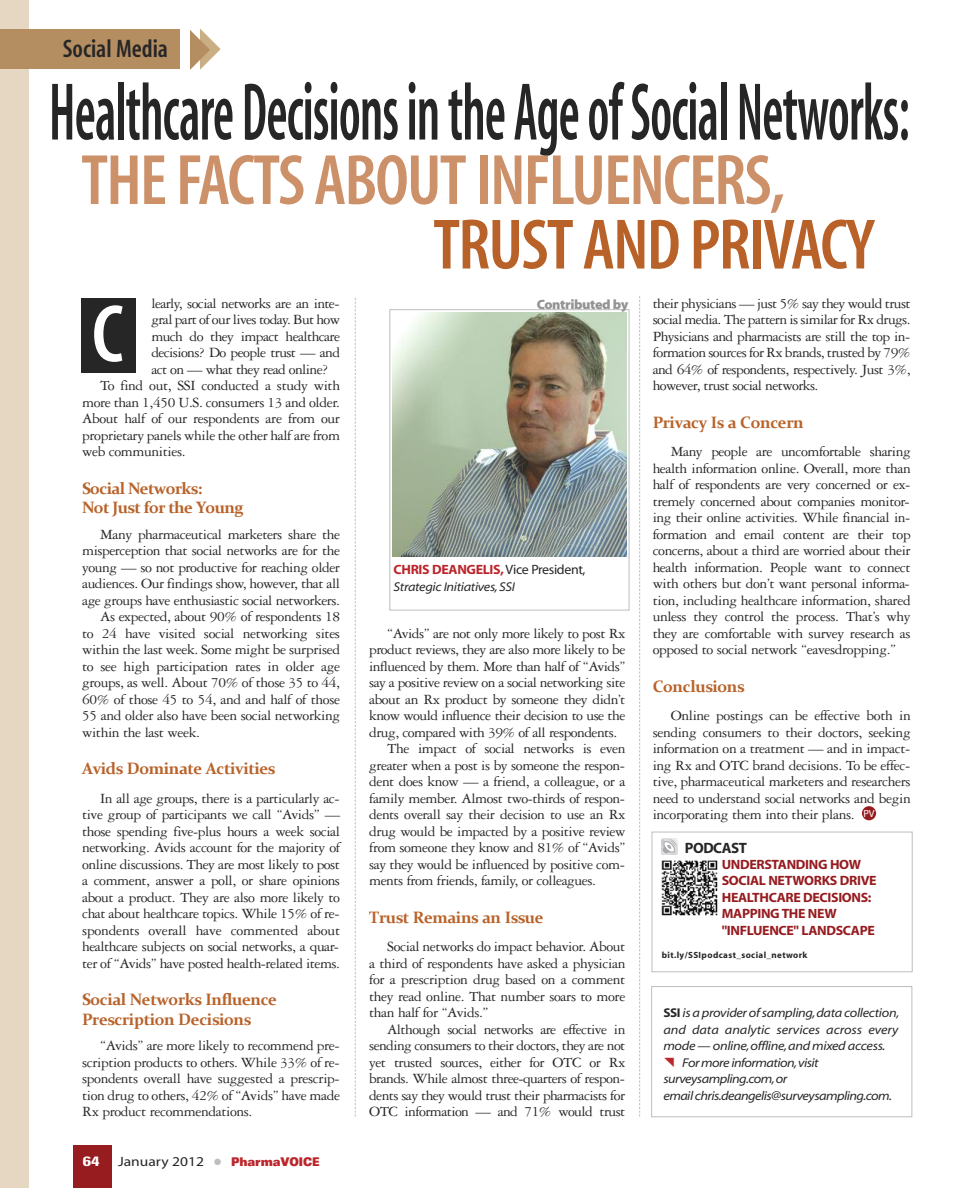
<style>
.page{position:relative;width:972px;height:1188px;background:#fff}
.page>*{position:absolute;margin:0;border:0;box-sizing:border-box;transform-origin:0 0}
.t1{font:82.5px "Myriad MM 565 wt 300 wd";letter-spacing:-.015em;color:#272627;scale:.65 1}
.t2{font:82.5px "Myriad MM 565 wt 300 wd";color:#fff}
.t3{font:72px "Myriad MM 565 wt 300 wd";letter-spacing:-.025em;color:#cd916a}
.t4{font:72px "Myriad MM 565 wt 300 wd";letter-spacing:-.025em;color:#b86229}
.t5{font:25.5px "Myriad MM 565 wt 300 wd";color:#272627}
.t6{font:700 16.5px/19.5px "Constantia";letter-spacing:-.025em;color:#b86229}
.t7{font:15px/16.5px "Garamond Three";letter-spacing:-.03em;color:#272627;text-align:justify}
.t8{font:15px "Myriad MM 700 wt 600 wd";letter-spacing:-.035em;color:#272627}
.t9{font:13.5px/16.5px "Myriad MM 700 wt 600 wd";letter-spacing:-.025em;color:#961c20}
.t10{font:13.5px "Myriad MM 700 wt 600 wd";letter-spacing:-.025em;color:#bb262c}
.t11{font:13.5px "Myriad MM 400 wt 600 wd";color:#272627;scale:1.15 1}
.t12{font:13.5px "Myriad MM 830 wt 300 wd";letter-spacing:-.025em;color:#939393}
.t13{font:700 condensed 13.5px "Univers";color:#fff;scale:1.4 1}
.t14{font:12.75px "Myriad MM It 215 wt 700 wd";letter-spacing:-.025em;color:#272627}
.t15{font:12.75px "Myriad MM It 215 wt 700 wd";letter-spacing:-.005em;color:#272627}
.t16{font:9px "Myriad MM 700 wt 600 wd";letter-spacing:.045em;color:#272627}
.s1{font-family:"Myriad MM 400 wt 600 wd";color:#272627}
.s2{color:#bebebe}
.s3{font-family:"Univers";font-weight:900;font-stretch:expanded;font-size:12px;color:#bb262c}
.s4{font-family:"Myriad MM 700 wt 600 wd"}
</style>
<div class="page">
<div style="left:73px;top:1145px;width:39px;height:43px;background:#961c20"></div>
<div style="left:0;top:0;width:29px;height:1188px;background:#e5d7c2"></div>
<svg style="left:190px;top:29px;width:31px;height:41px"></svg>
<div style="left:0;top:29px;width:180px;height:40px;background:#b48e60"></div>
<svg style="left:355px;top:298px;width:1px;height:819px"></svg>
<svg style="left:639px;top:296px;width:1px;height:821px"></svg>
<div style="left:82px;top:299px;width:54px;height:74px;background:#272627"></div>
<div style="left:389px;top:309px;width:240px;height:301px;border:1px solid #bebebe"></div>
<img style="left:393px;top:312px;width:233px;height:244px">
<div style="left:862px;top:806px;width:14px;height:14px;background:#961c20;border-radius:7px"></div>
<div style="left:651px;top:986px;width:261px;height:131px;border:1px solid #bebebe"></div>
<div style="left:652px;top:832px;width:261px;height:140px;border:1px solid #bebebe"></div>
<svg style="left:661px;top:838px;width:17px;height:17px"></svg>
<svg style="left:661px;top:838px;width:16px;height:17px"></svg>
<img style="left:661px;top:860px;width:56px;height:56px">
<h3 class="t5" style="left:63px;top:39px;width:107px">Social Media</h3>
<h1 class="t1" style="left:49px;top:82px;width:1326px">Healthcare Decisions in the Age of Social Networks:</h1>
<h2 class="t3" style="left:81px;top:154px;width:706px">THEFACTS ABOUTINFLUENCERS,</h2>
<h2 class="t4" style="left:433px;top:219px;width:443px">TRUST AND PRIVACY</h2>
<p class="t7" style="left:151px;top:296px;width:190px">learly, social networks are an inte-</p>
<p class="t7" style="left:151px;top:313px;width:190px">gral part of our lives today. But how</p>
<p class="t7" style="left:151px;top:329px;width:190px">much do they impact healthcare</p>
<p class="t7" style="left:151px;top:346px;width:190px">decisions? Do people trust — and</p>
<p class="t7" style="left:151px;top:362px;width:178px">act on — what they read online?</p>
<p class="t7" style="left:100px;top:379px;width:241px">To find out, SSI conducted a study with</p>
<p class="t7" style="left:82px;top:395px;width:260px">more than 1,450 U.S. consumers 13 and older.</p>
<p class="t7" style="left:82px;top:412px;width:260px">About half of our respondents are from our</p>
<p class="t7" style="left:82px;top:428px;width:260px">proprietary panels while the other half are from</p>
<p class="t7" style="left:82px;top:445px;width:105px">web communities.</p>
<p class="t6" style="left:82px;top:478px;width:163px">social networks:<br>not Just for the Young</p>
<p class="t7" style="left:100px;top:527px;width:241px">Many pharmaceutical marketers share the</p>
<p class="t7" style="left:82px;top:544px;width:259px">misperception that social networks are for the</p>
<p class="t7" style="left:82px;top:560px;width:260px">young — so not productive for reaching older</p>
<p class="t7" style="left:82px;top:577px;width:260px">audiences. Our findings show, however, that all</p>
<p class="t7" style="left:82px;top:593px;width:259px">age groups have enthusiastic social networkers.</p>
<p class="t7" style="left:100px;top:610px;width:241px">As expected, about 90% of respondents 18</p>
<p class="t7" style="left:82px;top:626px;width:260px">to 24 have visited social networking sites</p>
<p class="t7" style="left:82px;top:643px;width:260px">within the last week. Some might be surprised</p>
<p class="t7" style="left:82px;top:659px;width:260px">to see high participation rates in older age</p>
<p class="t7" style="left:82px;top:676px;width:260px">groups, as well. About 70% of those 35 to 44,</p>
<p class="t7" style="left:82px;top:692px;width:260px">60% of those 45 to 54, and and half of those</p>
<p class="t7" style="left:82px;top:709px;width:260px">55 and older also have been social networking</p>
<p class="t7" style="left:82px;top:725px;width:119px">within the last week.</p>
<p class="t6" style="left:82px;top:759px;width:195px">avids Dominate activities</p>
<p class="t7" style="left:82px;top:791px;width:260px;text-indent:18px">In all age groups, there is a particularly ac&shy;tive group of participants we call “Avids” — those spending five-plus hours a week social networking. Avids account for the majority of online discussions. They are most likely to post a comment, answer a poll, or share opinions about a product. They are also more likely to chat about healthcare topics. While 15% of re&shy;spondents overall have commented about healthcare subjects on social networks, a quar&shy;ter of “Avids” have posted health-related items.</p>
<p class="t6" style="left:82px;top:990px;width:196px">social networks Influence prescription Decisions</p>
<p class="t7" style="left:82px;top:1039px;width:260px;text-indent:18px">“Avids” are more likely to recommend pre&shy;scription products to others. While 33% of re&shy;spondents overall have suggested a prescrip&shy;tion drug to others, 42% of “Avids” have made Rx product recommendations.</p>
<h1 class="t2" style="left:92px;top:304px;width:33px">C</h1>
<p class="t12" style="left:537px;top:300px;width:93px">Contributed by</p>
<p class="t10" style="left:394px;top:565px;width:193px">CHRIS DEANGELIS,<span class="s1">Vice President,</span></p>
<p class="t14" style="left:394px;top:582px;width:123px">Strategic Initiatives,SSI</p>
<p class="t7" style="left:387px;top:626px;width:240px">“Avids” are not only more likely to post Rx</p>
<p class="t7" style="left:369px;top:643px;width:258px">product reviews, they are also more likely to be</p>
<p class="t7" style="left:369px;top:659px;width:258px">influenced by them. More than half of “Avids”</p>
<p class="t7" style="left:369px;top:676px;width:258px">say a positive review on a social networking site</p>
<p class="t7" style="left:369px;top:692px;width:258px">about an Rx product by someone they didn’t</p>
<p class="t7" style="left:369px;top:709px;width:258px">know would influence their decision to use the</p>
<p class="t7" style="left:369px;top:725px;width:250px">drug, compared with 39% of all respondents.</p>
<p class="t7" style="left:387px;top:742px;width:240px">The impact of social networks is even</p>
<p class="t7" style="left:369px;top:758px;width:257px">greater when a post is by someone the respon-</p>
<p class="t7" style="left:369px;top:775px;width:258px">dent does know — a friend, a colleague, or a</p>
<p class="t7" style="left:369px;top:791px;width:257px">family member. Almost two-thirds of respon-</p>
<p class="t7" style="left:369px;top:808px;width:258px">dents overall say their decision to use an Rx</p>
<p class="t7" style="left:369px;top:824px;width:258px">drug would be impacted by a positive review</p>
<p class="t7" style="left:369px;top:841px;width:258px">from someone they know and 81% of “Avids”</p>
<p class="t7" style="left:369px;top:857px;width:257px">say they would be influenced by positive com-</p>
<p class="t7" style="left:369px;top:874px;width:228px">ments from friends, family, or colleagues.</p>
<p class="t6" style="left:369px;top:907px;width:176px">Trust remains an Issue</p>
<p class="t7" style="left:369px;top:940px;width:258px;text-indent:18px">Social networks do impact behavior. About a third of respondents have asked a physician for a prescription drug based on a comment they read online. That number soars to more than half for “Avids.”</p>
<p class="t7" style="left:369px;top:1022px;width:258px;text-indent:18px">Although social networks are effective in sending consumers to their doctors, they are not yet trusted sources, either for OTC or Rx brands. While almost three-quarters of respon&shy;dents say they would trust their pharmacists for OTC information — and 71% would trust</p>
<p class="t13" style="left:83px;top:1156px;width:13px">64</p>
<p class="t11" style="left:118px;top:1156px;width:177px">January 2012 <span class="s2">●</span> <span class="s3">PharmaVOICE</span></p>
<p class="t7" style="left:653px;top:296px;width:260px">their physicians — just 5% say they would trust social media. The pattern is similar for Rx drugs.<br>Physicians and pharmacists are still the top in&shy;formation sources for Rx brands, trusted by 79% and 64% of respondents, respectively. Just 3%, however, trust social networks.</p>
<p class="t6" style="left:653px;top:412px;width:152px">privacy Is a Concern</p>
<p class="t7" style="left:653px;top:445px;width:260px;text-indent:18px">Many people are uncomfortable sharing health information online. Overall, more than half of respondents are very concerned or ex&shy;tremely concerned about companies monitor&shy;ing their online activities. While financial in&shy;formation and email content are their top concerns, about a third are worried about their health information. People want to connect with others but don’t want personal informa&shy;tion, including healthcare information, shared unless they control the process. That’s why they are comfortable with survey research as opposed to social network “eavesdropping.”</p>
<p class="t6" style="left:653px;top:676px;width:93px">Conclusions</p>
<p class="t7" style="left:653px;top:709px;width:260px;text-indent:18px">Online postings can be effective both in sending consumers to their doctors, seeking information on a treatment — and in impact&shy;ing Rx and OTC brand decisions. To be effec&shy;tive, pharmaceutical marketers and researchers need to understand social networks and begin incorporating them into their plans. <sup>PV</sup></p>
<p class="t8" style="left:685px;top:842px;width:63px">PODCAST</p>
<p class="t9" style="left:722px;top:857px;width:156px">UNDERSTANDING HOW<br>SOCIAL NETWORKS DRIVE<br>HEALTHCARE DECISIONS:<br>MAPPING THE NEW "INFLUENCE" LANDSCAPE</p>
<p class="t16" style="left:662px;top:951px;width:147px">bit.ly/SSIpodcast_social_network</p>
<p class="t14" style="left:663px;top:1008px;width:237px"><span class="s4">SSI</span> is a provider of sampling,data collection,</p>
<p class="t15" style="left:663px;top:1025px;width:236px">and data analytic services across every</p>
<p class="t14" style="left:663px;top:1041px;width:223px">mode — online,offline,and mixed access.</p>
<p class="t14" style="left:682px;top:1058px;width:138px">For more information,visit</p>
<p class="t14" style="left:663px;top:1074px;width:125px">surveysampling.com,or</p>
<p class="t14" style="left:663px;top:1091px;width:230px">email chris.deangelis@surveysampling.com.</p>
</div>
